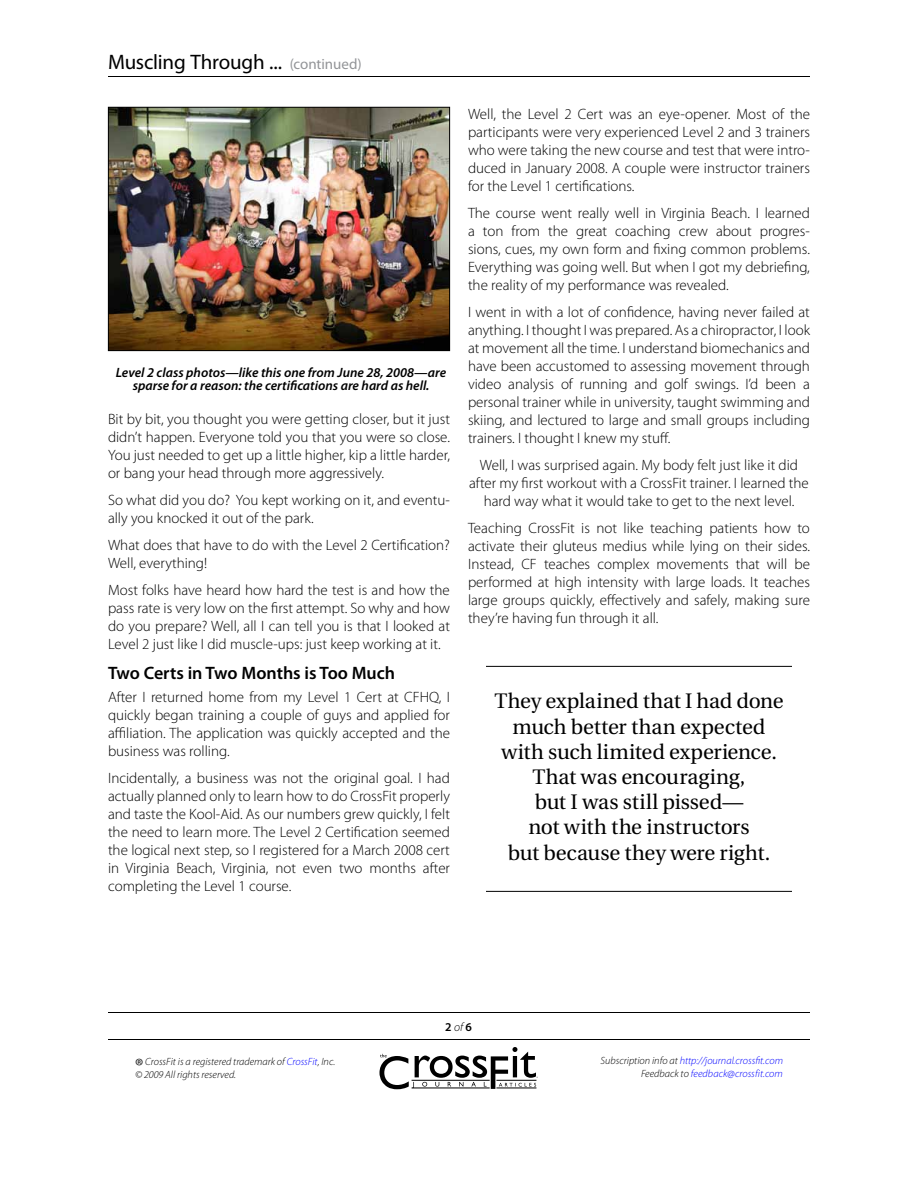
<style>
.page{position:relative;width:918px;height:1188px;background:#fff}
.page>*{position:absolute;margin:0;border:0;box-sizing:border-box;transform-origin:0 0}
.t1{font:21px/25.2px "Utopia";letter-spacing:-.01em;color:#000;text-align:center}
.t2{font:21px "Myriad Pro";letter-spacing:-.01em;color:#000}
.t3{font:600 18px "Myriad Pro";color:#000}
.t4{font:300 15px/18px "Myriad Pro";color:#000;text-align:justify}
.t5{font:italic 600 13.5px/13.5px "Myriad Pro";color:#000;text-align:center}
.t6{font:600 12px "Myriad Pro";color:#000}
.t7{font:italic 300 10.5px/12.6px "Myriad Pro";color:#00f;text-align:right}
.t8{font:italic 300 10.5px/12.6px "Myriad Pro";color:#000}
.s1{font-size:15px;color:#939598}
.s2{font-weight:300;font-style:italic}
.s3{font-style:normal;font-size:21px}
.s4{color:#00f}
.s5{color:#000}
</style>
<div class="page">
<svg style="left:379px;top:1047px;width:159px;height:42px"></svg>
<hr style="left:108px;top:1012px;width:702px;height:1px;background:#000">
<hr style="left:108px;top:1039px;width:702px;height:1px;background:#000">
<hr style="left:108px;top:76px;width:702px;height:1px;background:#000">
<img style="left:110px;top:109px;width:338px;height:240px">
<div style="left:108px;top:107px;width:342px;height:244px;border:1px solid #000"></div>
<hr style="left:486px;top:666px;width:306px;height:1px;background:#000">
<hr style="left:486px;top:891px;width:306px;height:1px;background:#000">
<h1 class="t2" style="left:108px;top:50px;width:255px">Muscling Through ... <span class="s1">(continued)</span></h1>
<p class="t5" style="left:116px;top:366px;width:332px">Level 2 class photos—like this one from June 28, 2008—are sparse for a reason: the certifications are hard as hell.</p>
<p class="t4" style="left:108px;top:410px;width:344px">Bit by bit, you thought you were getting closer, but it just didn’t happen. Everyone told you that you were so close.<br>You just needed to get up a little higher, kip a little harder, or bang your head through more aggressively.</p>
<p class="t4" style="left:108px;top:491px;width:343px">So what did you do? You kept working on it, and eventu&shy;ally you knocked it out of the park.</p>
<p class="t4" style="left:108px;top:536px;width:344px">What does that have to do with the Level 2 Certification?<br>Well, everything!</p>
<p class="t4" style="left:108px;top:581px;width:343px">Most folks have heard how hard the test is and how the pass rate is very low on the first attempt. So why and how do you prepare? Well, all I can tell you is that I looked at Level 2 just like I did muscle-ups: just keep working at it.</p>
<p class="t3" style="left:108px;top:663px;width:289px">Two Certs in Two Months is Too Much</p>
<p class="t4" style="left:108px;top:688px;width:344px">After I returned home from my Level 1 Cert at CFHQ, I quickly began training a couple of guys and applied for affiliation. The application was quickly accepted and the business was rolling.</p>
<p class="t4" style="left:108px;top:769px;width:344px">Incidentally, a business was not the original goal. I had actually planned only to learn how to do CrossFit properly and taste the Kool-Aid. As our numbers grew quickly, I felt the need to learn more. The Level 2 Certification seemed the logical next step, so I registered for a March 2008 cert in Virginia Beach, Virginia, not even two months after completing the Level 1 course.</p>
<p class="t4" style="left:468px;top:106px;width:344px">Well, the Level 2 Cert was an eye-opener. Most of the participants were very experienced Level 2 and 3 trainers who were taking the new course and test that were intro&shy;duced in January 2008. A couple were instructor trainers for the Level 1 certifications.</p>
<p class="t4" style="left:468px;top:205px;width:343px">The course went really well in Virginia Beach. I learned a ton from the great coaching crew about progres&shy;sions, cues, my own form and fixing common problems.<br>Everything was going well. But when I got my debriefing, the reality of my performance was revealed.</p>
<p class="t4" style="left:468px;top:304px;width:344px">I went in with a lot of confidence, having never failed at anything. I thought I was prepared. As a chiropractor, I look at movement all the time. I understand biomechanics and have been accustomed to assessing movement through video analysis of running and golf swings. I’d been a personal trainer while in university, taught swimming and skiing, and lectured to large and small groups including trainers. I thought I knew my stuff.</p>
<p class="t4" style="left:469px;top:457px;width:341px;text-align:center">Well, I was surprised again. My body felt just like it did after my first workout with a CrossFit trainer. I learned the hard way what it would take to get to the next level.</p>
<p class="t4" style="left:468px;top:520px;width:344px">Teaching CrossFit is not like teaching patients how to activate their gluteus medius while lying on their sides.<br>Instead, CF teaches complex movements that will be performed at high intensity with large loads. It teaches large groups quickly, effectively and safely, making sure they’re having fun through it all.</p>
<h1 class="t1" style="left:494px;top:689px;width:291px">They explained that I had done much better than expected with such limited experience.<br>That was encouraging,<br>but I was still pissed—<br>not with the instructors<br>but because they were right.</h1>
<p class="t6" style="left:445px;top:1020px;width:28px">2 <span class="s2">of</span> 6</p>
<p class="t8" style="left:135px;top:1056px;width:202px"><span class="s3">®</span> CrossFit is a registered trademark of <span class="s4">CrossFit</span>, Inc. © 2009 All rights reserved.</p>
<p class="t7" style="left:601px;top:1055px;width:184px"><span class="s5">Subscription info at</span> http://journal.crossfit.com<br><span class="s5">Feedback to</span> feedback@crossfit.com</p>
</div>
